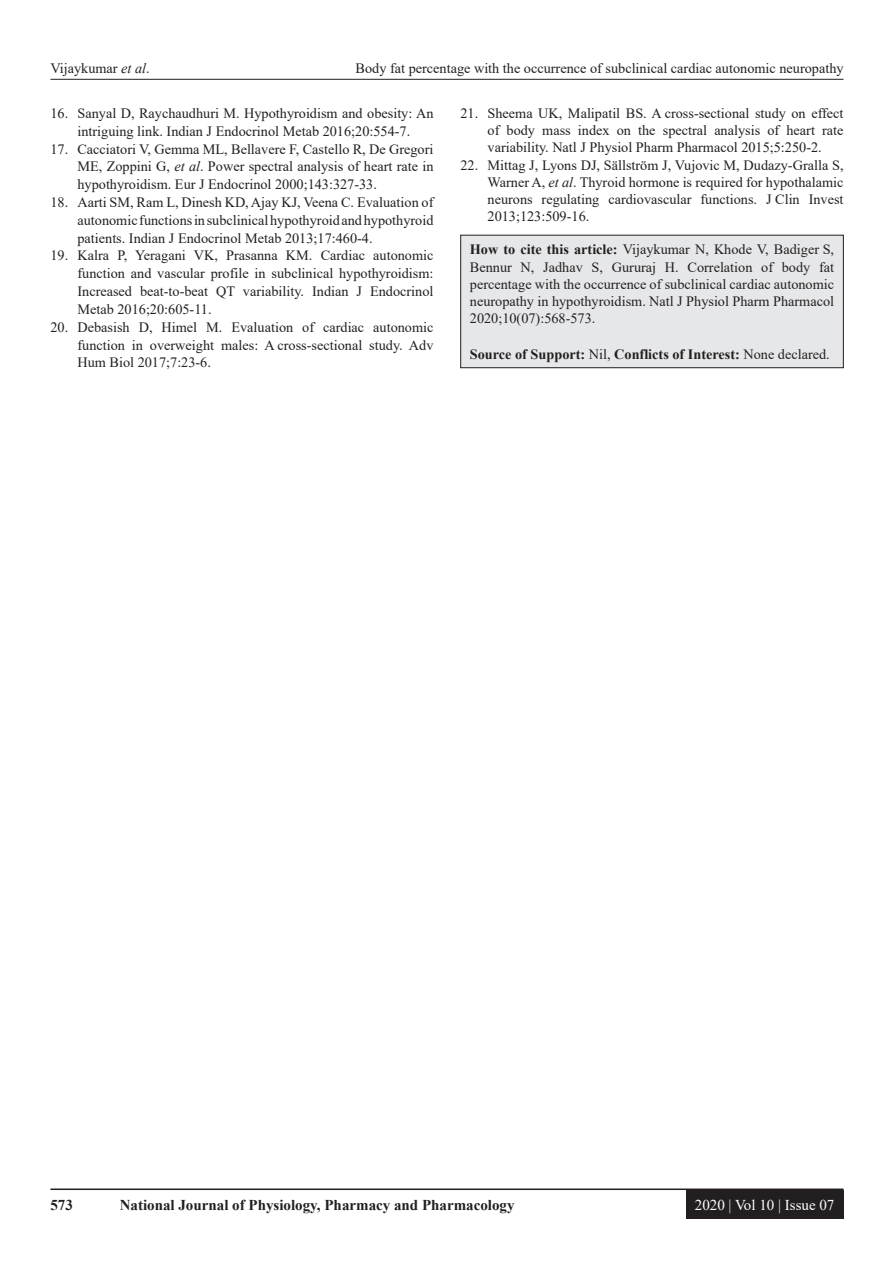
<style>
.page{position:relative;width:894px;height:1263px;background:#fff}
.page>*{position:absolute;margin:0;border:0;box-sizing:border-box;transform-origin:0 0}
.t1{font:700 15px "Times New Roman";color:#231f20}
.t2{font:15px "Times New Roman";color:#fff}
.REF{font:14.25px/17.9px "Times New Roman";color:#231f20;text-align:justify}
.HTC{font:14.25px/17.2px "Times New Roman";color:#231f20;text-align:justify}
.HTC-2{font:700 14.25px "Times New Roman";color:#231f20}
.s1{font-style:italic}
.s2{font-weight:700}
.s3{font-weight:400}
</style>
<div class="page">
<hr style="left:50px;top:79px;width:793px;height:1px;background:#231f20">
<hr style="left:50px;top:1188px;width:793px;height:2px;background:#231f20">
<div style="left:685px;top:1190px;width:158px;height:28px;background:#231f20"></div>
<div style="left:460px;top:235px;width:383px;height:133px;background:#e6e7e9"></div>
<div style="left:460px;top:235px;width:383px;height:133px;border:1px solid #231f20"></div>
<p class="HTC" style="left:50px;top:59px;width:101px">Vijaykumar <span class="s1">et al</span>.</p>
<p class="HTC" style="left:355px;top:59px;width:489px">Body fat percentage with the occurrence of subclinical cardiac autonomic neuropathy</p>
<p class="REF" style="left:50px;top:104px;width:384px;text-align:center">16. Sanyal D, Raychaudhuri M. Hypothyroidism and obesity: An intriguing link. Indian J Endocrinol Metab 2016;20:554-7.</p>
<p class="REF" style="left:77px;top:139px;width:357px;text-indent:-27px">17. Cacciatori V, Gemma ML, Bellavere F, Castello R, De Gregori ME, Zoppini G, <span class="s1">et al</span>. Power spectral analysis of heart rate in hypothyroidism. Eur J Endocrinol 2000;143:327-33.</p>
<p class="REF" style="left:77px;top:193px;width:357px;text-indent:-27px">18. Aarti SM, Ram L, Dinesh KD, Ajay KJ, Veena C. Evaluation of autonomic functions in subclinical hypothyroid and hypothyroid patients. Indian J Endocrinol Metab 2013;17:460-4.</p>
<p class="REF" style="left:77px;top:246px;width:357px;text-indent:-27px">19. Kalra P, Yeragani VK, Prasanna KM. Cardiac autonomic function and vascular profile in subclinical hypothyroidism:<br>Increased beat-to-beat QT variability. Indian J Endocrinol Metab 2016;20:605-11.</p>
<p class="REF" style="left:77px;top:317px;width:357px;text-indent:-27px">20. Debasish D, Himel M. Evaluation of cardiac autonomic function in overweight males: A cross-sectional study. Adv Hum Biol 2017;7:23-6.</p>
<p class="REF" style="left:487px;top:104px;width:357px;line-height:17.2px;text-indent:-27px">21. Sheema UK, Malipatil BS. A cross-sectional study on effect of body mass index on the spectral analysis of heart rate variability. Natl J Physiol Pharm Pharmacol 2015;5:250-2.</p>
<p class="REF" style="left:487px;top:156px;width:357px;line-height:17.2px;text-indent:-27px">22. Mittag J, Lyons DJ, Sällström J, Vujovic M, Dudazy-Gralla S, Warner A, <span class="s1">et al</span>. Thyroid hormone is required for hypothalamic neurons regulating cardiovascular functions. J Clin Invest 2013;123:509-16.</p>
<p class="HTC" style="left:469px;top:240px;width:365px"><span class="s2">How to cite this article:</span> Vijaykumar N, Khode V, Badiger S, Bennur N, Jadhav S, Gururaj H. Correlation of body fat percentage with the occurrence of subclinical cardiac autonomic neuropathy in hypothyroidism. Natl J Physiol Pharm Pharmacol 2020;10(07):568-573.</p>
<p class="HTC-2" style="left:469px;top:343px;width:361px">Source of Support: <span class="s3">Nil,</span> Conflicts of Interest: <span class="s3">None declared.</span></p>
<p class="t1" style="left:50px;top:1194px;width:24px">573</p>
<p class="t1" style="left:120px;top:1194px;width:396px">National Journal of Physiology, Pharmacy and Pharmacology</p>
<p class="t2" style="left:694px;top:1193px;width:141px">2020 | Vol 10 | Issue 07</p>
</div>
